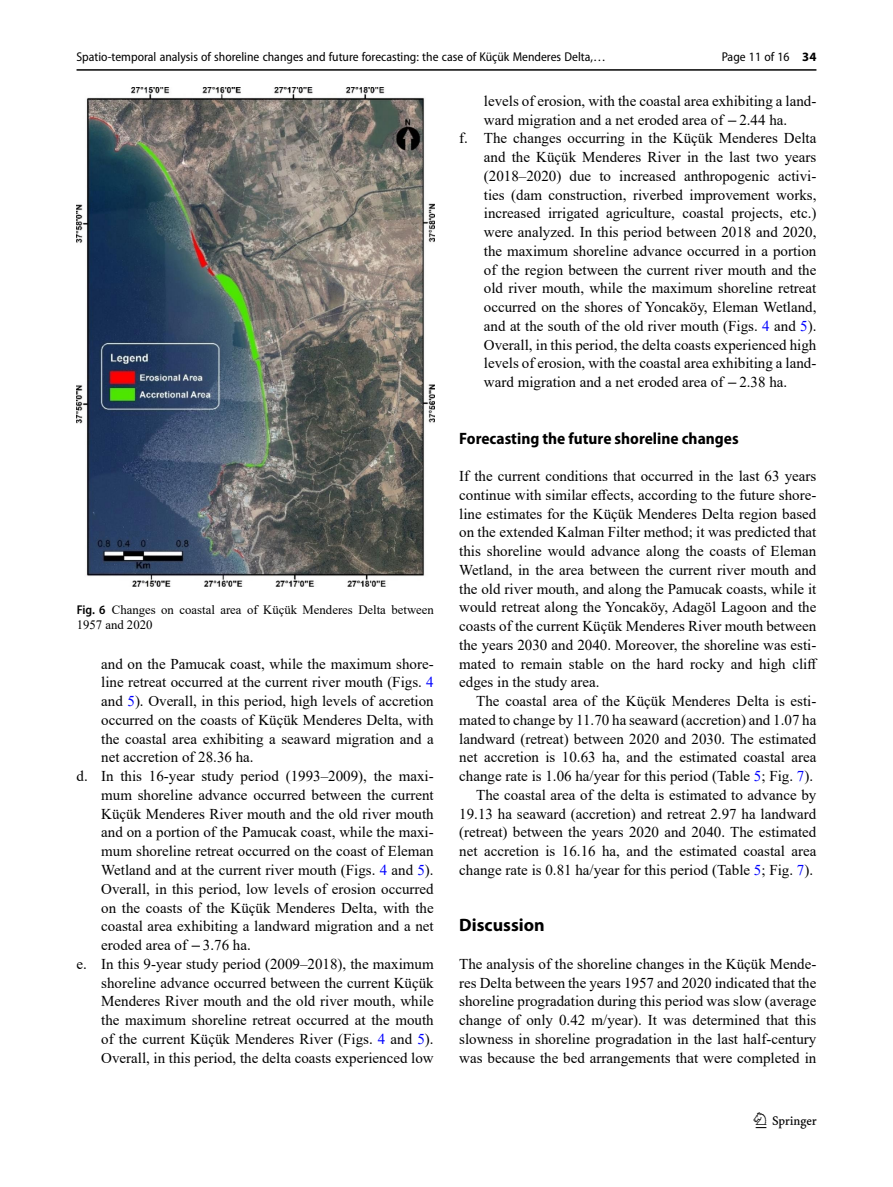
<style>
.page{position:relative;width:893px;height:1187px;background:#fff}
.page>*{position:absolute;margin:0;border:0;box-sizing:border-box;transform-origin:0 0}
.t1{font:22.5px "Springnew";color:#000}
.Head_1{font:700 18px "Myriad Pro";color:#000}
.Head_2{font:700 semi-condensed 16.5px "Myriad Pro";color:#000}
.Ordered_L1_Middle{font:15px/18.8px "Times New Roman";color:#000;text-align:justify}
.Body_Text{font:15px/18.8px "Times New Roman";color:#000;text-align:justify}
.Body_Text_Indent{font:15px/18.8px "Times New Roman";color:#000;text-align:justify}
.t2{font:semi-condensed 12.75px "Myriad Pro";color:#000}
.Figure_Caption{font:12.75px/15px "Times New Roman";color:#000}
.s1{font-family:"STIX"}
.s2{color:#00f}
.s3{font-weight:700;font-stretch:normal}
.s4{font-family:"Myriad Pro";font-weight:600;font-stretch:semi-condensed}
</style>
<div class="page">
<hr style="left:77px;top:69px;width:739px;height:2px;background:#000">
<img style="left:77px;top:87px;width:357px;height:499px">
<p class="t2" style="left:77px;top:49px;width:531px">Spatio-temporal analysis of shoreline changes and future forecasting: the case of Küçük Menderes Delta,…</p>
<p class="Ordered_L1_Middle" style="left:484px;top:91px;width:334px">levels of erosion, with the coastal area exhibiting a land&shy;ward migration and a net eroded area of <span class="s1">−</span>2.44 ha.</p>
<p class="Ordered_L1_Middle" style="left:484px;top:128px;width:334px;text-indent:-25px">f. The changes occurring in the Küçük Menderes Delta and the Küçük Menderes River in the last two years (2018–2020) due to increased anthropogenic activi&shy;ties (dam construction, riverbed improvement works, increased irrigated agriculture, coastal projects, etc.) were analyzed. In this period between 2018 and 2020, the maximum shoreline advance occurred in a portion of the region between the current river mouth and the old river mouth, while the maximum shoreline retreat occurred on the shores of Yoncaköy, Eleman Wetland, and at the south of the old river mouth (Figs. <span class="s2">4</span> and <span class="s2">5</span>).<br>Overall, in this period, the delta coasts experienced high levels of erosion, with the coastal area exhibiting a land&shy;ward migration and a net eroded area of <span class="s1">−</span>2.38 ha.</p>
<p class="t2" style="left:722px;top:49px;width:96px">Page 11 of 16 <span class="s3">34</span></p>
<p class="Figure_Caption" style="left:77px;top:602px;width:359px"><span class="s4">Fig. 6</span> Changes on coastal area of Küçük Menderes Delta between<br>1957 and 2020</p>
<p class="Ordered_L1_Middle" style="left:101px;top:653px;width:334px">and on the Pamucak coast, while the maximum shore&shy;line retreat occurred at the current river mouth (Figs. <span class="s2">4 </span>and <span class="s2">5</span>). Overall, in this period, high levels of accretion occurred on the coasts of Küçük Menderes Delta, with the coastal area exhibiting a seaward migration and a net accretion of 28.36 ha.</p>
<p class="Ordered_L1_Middle" style="left:101px;top:766px;width:334px;text-indent:-25px">d. In this 16-year study period (1993–2009), the maxi&shy;mum shoreline advance occurred between the current Küçük Menderes River mouth and the old river mouth and on a portion of the Pamucak coast, while the maxi&shy;mum shoreline retreat occurred on the coast of Eleman Wetland and at the current river mouth (Figs. <span class="s2">4</span> and <span class="s2">5</span>).<br>Overall, in this period, low levels of erosion occurred on the coasts of the Küçük Menderes Delta, with the coastal area exhibiting a landward migration and a net eroded area of <span class="s1">−</span>3.76 ha.</p>
<p class="Ordered_L1_Middle" style="left:101px;top:953px;width:334px;text-indent:-25px">e. In this 9-year study period (2009–2018), the maximum shoreline advance occurred between the current Küçük Menderes River mouth and the old river mouth, while the maximum shoreline retreat occurred at the mouth of the current Küçük Menderes River (Figs. <span class="s2">4</span> and <span class="s2">5</span>).<br>Overall, in this period, the delta coasts experienced low</p>
<p class="Head_2" style="left:459px;top:428px;width:281px">Forecasting the future shoreline changes</p>
<p class="Body_Text" style="left:459px;top:466px;width:360px">If the current conditions that occurred in the last 63 years continue with similar effects, according to the future shore&shy;line estimates for the Küçük Menderes Delta region based on the extended Kalman Filter method; it was predicted that this shoreline would advance along the coasts of Eleman Wetland, in the area between the current river mouth and the old river mouth, and along the Pamucak coasts, while it would retreat along the Yoncaköy, Adagöl Lagoon and the coasts of the current Küçük Menderes River mouth between the years 2030 and 2040. Moreover, the shoreline was esti&shy;mated to remain stable on the hard rocky and high cliff edges in the study area.</p>
<p class="Body_Text_Indent" style="left:459px;top:691px;width:359px;text-indent:17px">The coastal area of the Küçük Menderes Delta is esti&shy;mated to change by 11.70 ha seaward (accretion) and 1.07 ha landward (retreat) between 2020 and 2030. The estimated net accretion is 10.63 ha, and the estimated coastal area change rate is 1.06 ha/year for this period (Table <span class="s2">5</span>; Fig. <span class="s2">7</span>).</p>
<p class="Body_Text_Indent" style="left:459px;top:785px;width:359px;text-indent:17px">The coastal area of the delta is estimated to advance by 19.13 ha seaward (accretion) and retreat 2.97 ha landward (retreat) between the years 2020 and 2040. The estimated net accretion is 16.16 ha, and the estimated coastal area change rate is 0.81 ha/year for this period (Table <span class="s2">5</span>; Fig. <span class="s2">7</span>).</p>
<p class="Head_1" style="left:459px;top:913px;width:87px">Discussion</p>
<p class="Body_Text" style="left:459px;top:953px;width:359px">The analysis of the shoreline changes in the Küçük Mende&shy;res Delta between the years 1957 and 2020 indicated that the shoreline progradation during this period was slow (average change of only 0.42 m/year). It was determined that this slowness in shoreline progradation in the last half-century was because the bed arrangements that were completed in</p>
<h1 class="t1" style="left:756px;top:1107px;width:63px">1 3</h1>
</div>
